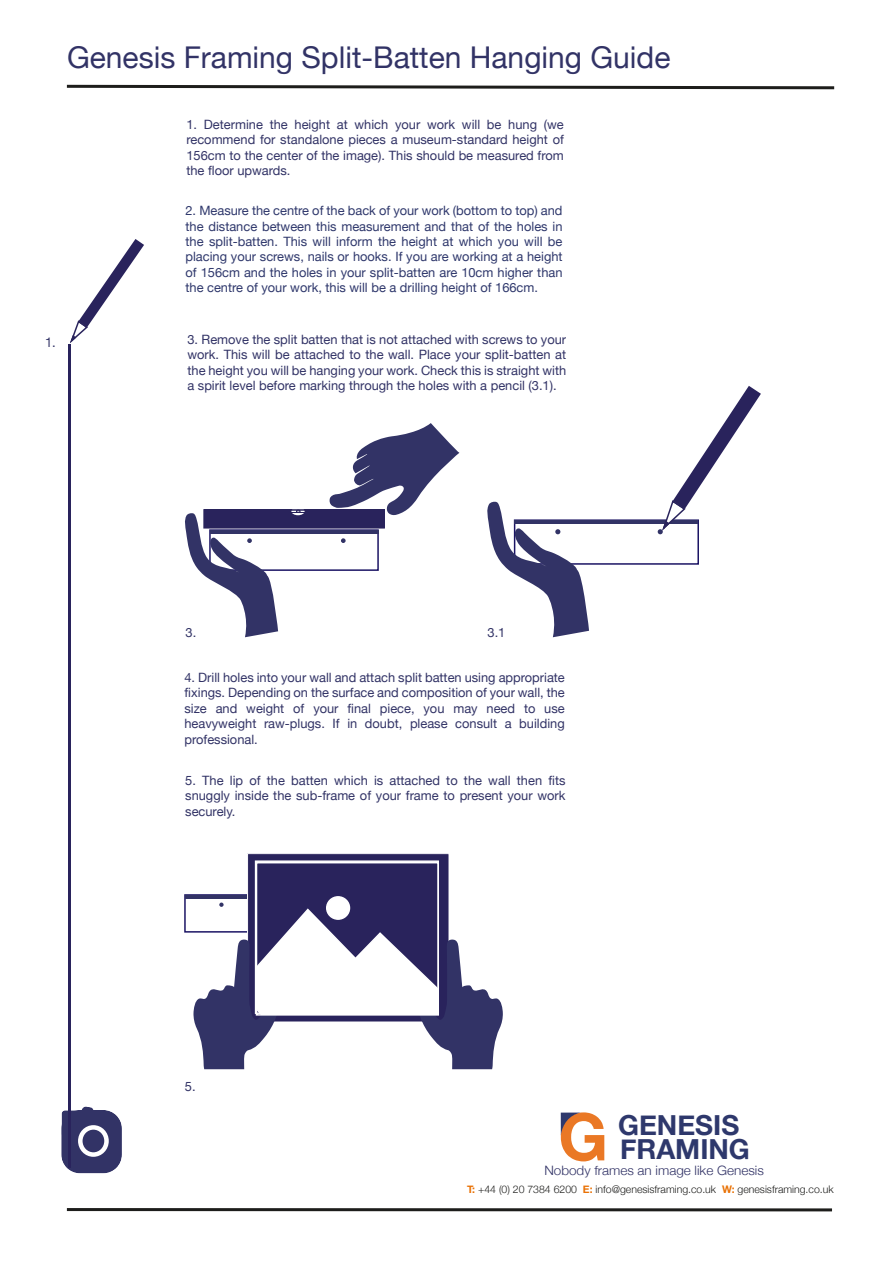
<style>
.page{position:relative;width:893px;height:1263px;background:#fff}
.page>*{position:absolute;margin:0;border:0;box-sizing:border-box;transform-origin:0 0}
.t1{font:700 65.55px "Helvetica Neue";color:#ea7825}
.t2{font:30px "Helvetica Neue";color:#323366}
.t3{font:700 27.6px "Helvetica Neue";color:#2e386c}
.t4{font:13.5px "Helvetica Neue";color:#323366;scale:.96 1}
.t5{font:12.9px/15.5px "Helvetica Neue";color:#323366;text-align:justify}
.t6{font:12.9px/15.5px "Helvetica Neue";color:#2f386c;text-align:justify}
.t7{font:300 12.9px "Helvetica Neue";color:#323366;scale:1.04 1}
.t8{font:300 10.5px "Helvetica Neue";color:#1d1d1b}
.s1{font-weight:700;color:#e97206}
</style>
<div class="page">
<div style="left:209px;top:529px;width:170px;height:42px;border:2px solid #1b1464"></div>
<hr style="left:210px;top:530px;width:168px;height:3px;background:#323366">
<svg style="left:185px;top:513px;width:93px;height:124px"></svg>
<svg style="left:341px;top:538px;width:5px;height:5px"></svg>
<svg style="left:329px;top:423px;width:130px;height:92px"></svg>
<div style="left:204px;top:510px;width:180px;height:18px;background:#29235c"></div>
<div style="left:203px;top:509px;width:182px;height:19px;border:1px solid #29235c"></div>
<svg style="left:291px;top:507px;width:14px;height:8px"></svg>
<svg style="left:290px;top:510px;width:16px;height:3px"></svg>
<div style="left:514px;top:519px;width:185px;height:46px;border:2px solid #1b1464"></div>
<hr style="left:515px;top:520px;width:183px;height:4px;background:#323366">
<svg style="left:487px;top:501px;width:102px;height:136px"></svg>
<svg style="left:658px;top:386px;width:103px;height:151px"></svg>
<hr style="left:68px;top:344px;width:3px;height:823px;background:#29235c">
<svg style="left:61px;top:1106px;width:61px;height:67px"></svg>
<div style="left:78px;top:1125px;width:31px;height:32px;border:5px solid #fff;border-radius:50%"></div>
<svg style="left:70px;top:239px;width:74px;height:104px"></svg>
<hr style="left:67px;top:1208px;width:765px;height:3px;background:#1d1d1b">
<svg style="left:561px;top:1112px;width:20px;height:22px"></svg>
<div style="left:184px;top:894px;width:157px;height:38px;border:2px solid #1b1464"></div>
<hr style="left:185px;top:895px;width:155px;height:3px;background:#323366">
<div style="left:248px;top:854px;width:201px;height:168px;background:#29235c"></div>
<div style="left:327px;top:897px;width:22px;height:22px;background:#fff;border-radius:50%"></div>
<div style="left:326px;top:896px;width:24px;height:24px;border:2px solid #fff;border-radius:50%"></div>
<svg style="left:193px;top:902px;width:310px;height:167px"></svg>
<div style="left:256px;top:862px;width:183px;height:154px;border:2px solid #fff"></div>
<svg style="left:66px;top:84px;width:769px;height:6px"></svg>
<h2 class="t2" style="left:67px;top:46px;width:605px">Genesis Framing Split-Batten Hanging Guide</h2>
<p class="t4" style="left:45px;top:337px;width:13px">1.</p>
<p class="t5" style="left:186px;top:118px;width:379px">1. Determine the height at which your work will be hung (we recommend for standalone pieces a museum-standard height of 156cm to the center of the image). This should be measured from the floor upwards.</p>
<p class="t6" style="left:186px;top:204px;width:379px">2. Measure the centre of the back of your work (bottom to top) and the distance between this measurement and that of the holes in the split-batten. This will inform the height at which you will be placing your screws, nails or hooks. If you are working at a height of 156cm and the holes in your split-batten are 10cm higher than the centre of your work, this will be a drilling height of 166cm.</p>
<p class="t5" style="left:187px;top:333px;width:380px">3. Remove the split batten that is not attached with screws to your work. This will be attached to the wall. Place your split-batten at the height you will be hanging your work. Check this is straight with a spirit level before marking through the holes with a pencil (3.1).</p>
<p class="t5" style="left:186px;top:626px;width:12px">3.</p>
<p class="t5" style="left:487px;top:626px;width:19px">3.1</p>
<p class="t5" style="left:184px;top:671px;width:382px">4. Drill holes into your wall and attach split batten using appropriate fixings. Depending on the surface and composition of your wall, the size and weight of your final piece, you may need to use heavyweight raw-plugs. If in doubt, please consult a building professional.</p>
<p class="t5" style="left:185px;top:774px;width:382px">5. The lip of the batten which is attached to the wall then fits snuggly inside the sub-frame of your frame to present your work securely.</p>
<p class="t5" style="left:185px;top:1080px;width:12px">5.</p>
<h1 class="t1" style="left:558px;top:1099px;width:51px">G</h1>
<h3 class="t3" style="left:618px;top:1109px;width:123px">GENESIS</h3>
<h3 class="t3" style="left:620px;top:1133px;width:131px">FRAMING</h3>
<p class="t7" style="left:544px;top:1166px;width:213px">Nobody frames an image like Genesis</p>
<p class="t8" style="left:467px;top:1185px;width:368px"><span class="s1">T:</span> +44 (0) 20 7384 6200 <span class="s1">E:</span> info@genesisframing.co.uk <span class="s1">W:</span> genesisframing.co.uk</p>
</div>
